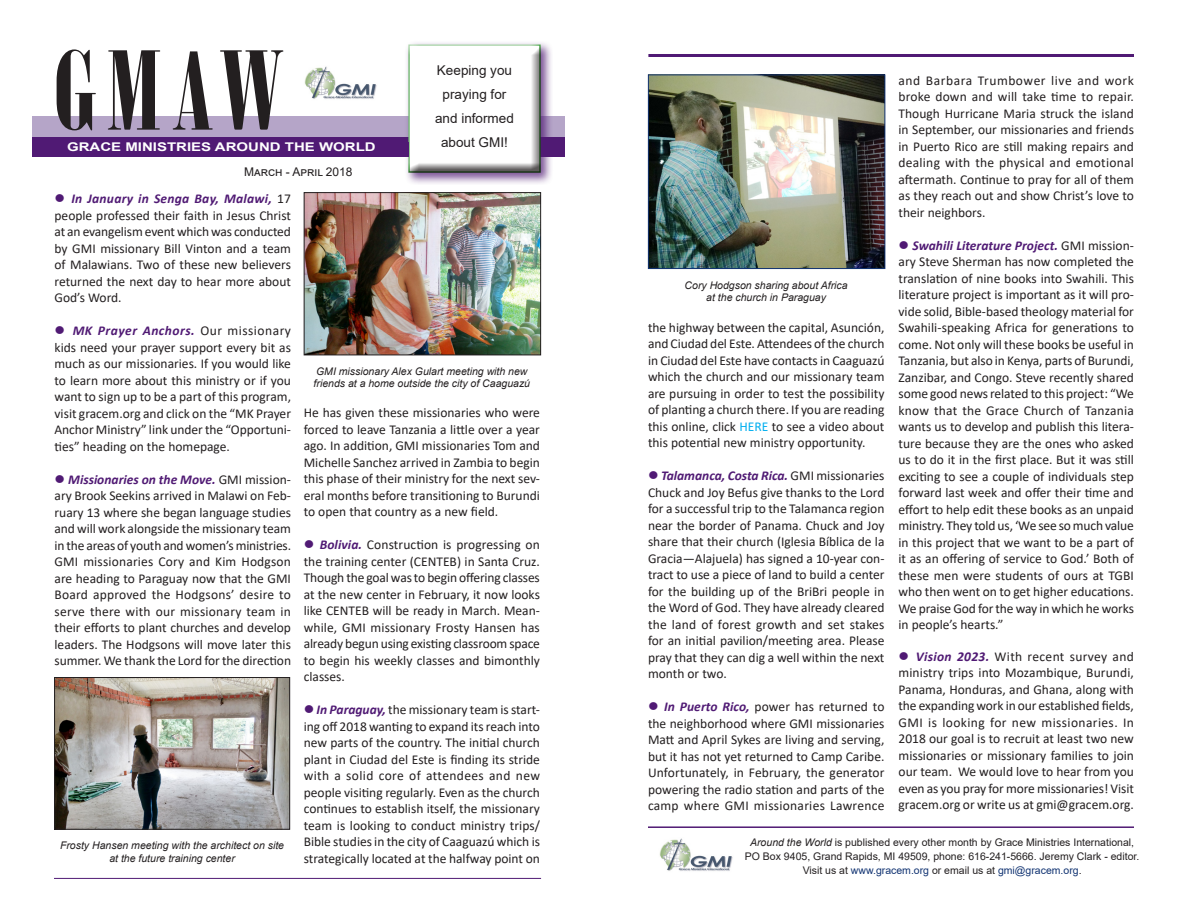
<style>
.page{position:relative;width:1188px;height:918px;background:#fff}
.page>*{position:absolute;margin:0;border:0;box-sizing:border-box;transform-origin:0 0}
.t1{font:108px "Onyx";color:#231f20;scale:1.25 1}
.t2{font:13.5px/16.5px "Calibri";color:#231f20;text-align:justify}
.t3{font:13.5px/24px "Arial";color:#231f20;text-align:center}
.t4{font:700 12px "Arial";color:#fff;scale:1.25 1}
.t5{font:12px "Arial";color:#231f20}
.t6{font:italic 10.5px/12.6px "Arial";color:#231f20}
.t7{font:10.5px "Arial";color:#231f20}
.t8{font:10.5px "Arial";color:#113372}
.s1{color:#501a74}
.s2{font-weight:700;font-style:italic;color:#501a74}
.s3{color:#00aeef}
.s4{font-style:italic}
.s5{color:#231f20}
</style>
<div class="page">
<hr style="left:648px;top:54px;width:486px;height:3px;background:#501a74">
<hr style="left:648px;top:826px;width:486px;height:2px;background:#501a74">
<hr style="left:54px;top:878px;width:487px;height:1px;background:#501a74">
<div style="left:32px;top:136px;width:533px;height:21px;background:#501a74"></div>
<div style="left:32px;top:116px;width:533px;height:21px;background:#b5a5c8"></div>
<div style="left:405px;top:41px;width:149px;height:144px;background:#501a74;opacity:.75"></div>
<div style="left:408px;top:41px;width:133px;height:128px;background:#fff;opacity:.75"></div>
<div style="left:408px;top:45px;width:133px;height:128px;background:#231f20;opacity:.75"></div>
<img style="left:304px;top:66px;width:73px;height:33px">
<img style="left:659px;top:838px;width:74px;height:33px">
<div style="left:33px;top:142px;width:376px;height:15px;background:#501a74"></div>
<img style="left:56px;top:679px;width:232px;height:149px">
<div style="left:54px;top:677px;width:236px;height:153px;border:1px solid #231f20"></div>
<img style="left:306px;top:194px;width:233px;height:159px">
<div style="left:304px;top:192px;width:237px;height:163px;border:1px solid #231f20"></div>
<img style="left:650px;top:77px;width:233px;height:190px">
<div style="left:648px;top:75px;width:237px;height:194px;border:1px solid #113372"></div>
<p class="t1" style="left:55px;top:29px;width:186px">GMAW</p>
<p class="t5" style="left:244px;top:163px;width:110px">March - April 2018</p>
<p class="t3" style="left:435px;top:59px;width:80px">Keeping you praying for and informed</p>
<p class="t4" style="left:67px;top:138px;width:248px">GRACE MINISTRIES AROUND THE WORLD</p>
<p class="t3" style="left:441px;top:131px;width:68px">about GMI!</p>
<p class="t2" style="left:55px;top:190px;width:238px"><span class="s1">●</span> <span class="s2">In January in Senga Bay, Malawi,</span> 17 people professed their faith in Jesus Christ at an evangelism event which was conducted by GMI missionary Bill Vinton and a team of Malawians. Two of these new believers returned the next day to hear more about God’s Word.</p>
<p class="t2" style="left:55px;top:322px;width:238px"><span class="s1">●</span> <span class="s2">MK Prayer Anchors.</span> Our missionary kids need your prayer support every bit as much as our missionaries. If you would like to learn more about this ministry or if you want to sign up to be a part of this program, visit gracem.org and click on the “MK Prayer Anchor Ministry” link under the “Opportuni&shy;ties” heading on the homepage.</p>
<p class="t2" style="left:55px;top:471px;width:238px"><span class="s1">●</span> <span class="s2">Missionaries on the Move.</span> GMI mission&shy;ary Brook Seekins arrived in Malawi on Feb&shy;ruary 13 where she began language studies and will work alongside the missionary team in the areas of youth and women’s ministries.<br>GMI missionaries Cory and Kim Hodgson are heading to Paraguay now that the GMI Board approved the Hodgsons’ desire to serve there with our missionary team in their efforts to plant churches and develop leaders. The Hodgsons will move later this summer. We thank the Lord for the direction</p>
<p class="t6" style="left:60px;top:839px;width:226px">Frosty Hansen meeting with the architect on site</p>
<p class="t6" style="left:109px;top:852px;width:127px">at the future training center</p>
<p class="t6" style="left:314px;top:365px;width:218px">GMI missionary Alex Gulart meeting with new friends at a home outside the city of Caaguazú</p>
<p class="t2" style="left:304px;top:404px;width:238px">He has given these missionaries who were forced to leave Tanzania a little over a year ago. In addition, GMI missionaries Tom and Michelle Sanchez arrived in Zambia to begin this phase of their ministry for the next sev&shy;eral months before transitioning to Burundi to open that country as a new field.</p>
<p class="t2" style="left:304px;top:536px;width:238px"><span class="s1">●</span> <span class="s2">Bolivia.</span> Construction is progressing on the training center (CENTEB) in Santa Cruz.<br>Though the goal was to begin offering classes at the new center in February, it now looks like CENTEB will be ready in March. Mean&shy;while, GMI missionary Frosty Hansen has already begun using existing classroom space to begin his weekly classes and bimonthly classes.</p>
<p class="t2" style="left:304px;top:701px;width:238px"><span class="s1">●</span> <span class="s2">In Paraguay,</span> the missionary team is start&shy;ing off 2018 wanting to expand its reach into new parts of the country. The initial church plant in Ciudad del Este is finding its stride with a solid core of attendees and new people visiting regularly. Even as the church continues to establish itself, the missionary team is looking to conduct ministry trips/ Bible studies in the city of Caaguazú which is strategically located at the halfway point on</p>
<p class="t6" style="left:685px;top:279px;width:165px">Cory Hodgson sharing about Africa</p>
<p class="t6" style="left:706px;top:291px;width:121px">at the church in Paraguay</p>
<p class="t2" style="left:648px;top:319px;width:238px">the highway between the capital, Asunción, and Ciudad del Este. Attendees of the church in Ciudad del Este have contacts in Caaguazú which the church and our missionary team are pursuing in order to test the possibility of planting a church there. If you are reading this online, click <span class="s3">HERE</span> to see a video about this potential new ministry opportunity.</p>
<p class="t2" style="left:648px;top:467px;width:238px"><span class="s1">●</span> <span class="s2">Talamanca, Costa Rica.</span> GMI missionaries Chuck and Joy Befus give thanks to the Lord for a successful trip to the Talamanca region near the border of Panama. Chuck and Joy share that their church (Iglesia Bíblica de la Gracia—Alajuela) has signed a 10-year con&shy;tract to use a piece of land to build a center for the building up of the BriBri people in the Word of God. They have already cleared the land of forest growth and set stakes for an initial pavilion/meeting area. Please pray that they can dig a well within the next month or two.</p>
<p class="t2" style="left:648px;top:698px;width:238px"><span class="s1">●</span> <span class="s2">In Puerto Rico,</span> power has returned to the neighborhood where GMI missionaries Matt and April Sykes are living and serving, but it has not yet returned to Camp Caribe.<br>Unfortunately, in February, the generator powering the radio station and parts of the camp where GMI missionaries Lawrence</p>
<p class="t2" style="left:899px;top:72px;width:237px">and Barbara Trumbower live and work broke down and will take time to repair.<br>Though Hurricane Maria struck the island in September, our missionaries and friends in Puerto Rico are still making repairs and dealing with the physical and emotional aftermath. Continue to pray for all of them as they reach out and show Christ’s love to their neighbors.</p>
<p class="t2" style="left:899px;top:237px;width:237px"><span class="s1">●</span> <span class="s2">Swahili Literature Project.</span> GMI mission&shy;ary Steve Sherman has now completed the translation of nine books into Swahili. This literature project is important as it will pro&shy;vide solid, Bible-based theology material for Swahili-speaking Africa for generations to come. Not only will these books be useful in Tanzania, but also in Kenya, parts of Burundi, Zanzibar, and Congo. Steve recently shared some good news related to this project: “We know that the Grace Church of Tanzania wants us to develop and publish this litera&shy;ture because they are the ones who asked us to do it in the first place. But it was still exciting to see a couple of individuals step forward last week and offer their time and effort to help edit these books as an unpaid ministry. They told us, ‘We see so much value in this project that we want to be a part of it as an offering of service to God.’ Both of these men were students of ours at TGBI who then went on to get higher educations.<br>We praise God for the way in which he works in people’s hearts.”</p>
<p class="t2" style="left:899px;top:648px;width:237px"><span class="s1">●</span> <span class="s2">Vision 2023.</span> With recent survey and ministry trips into Mozambique, Burundi, Panama, Honduras, and Ghana, along with the expanding work in our established fields, GMI is looking for new missionaries. In 2018 our goal is to recruit at least two new missionaries or missionary families to join our team. We would love to hear from you even as you pray for more missionaries! Visit gracem.org or write us at gmi@gracem.org.</p>
<p class="t7" style="left:750px;top:835px;width:385px"><span class="s4">Around the World</span> is published every other month by Grace Ministries International,</p>
<p class="t7" style="left:745px;top:849px;width:396px">PO Box 9405, Grand Rapids, MI 49509, phone: 616-241-5666. Jeremy Clark - editor.</p>
<p class="t8" style="left:803px;top:863px;width:280px"><span class="s5">Visit us at</span> www.gracem.org <span class="s5">or email us at</span> gmi@gracem.org<span class="s5">.</span></p>
</div>
